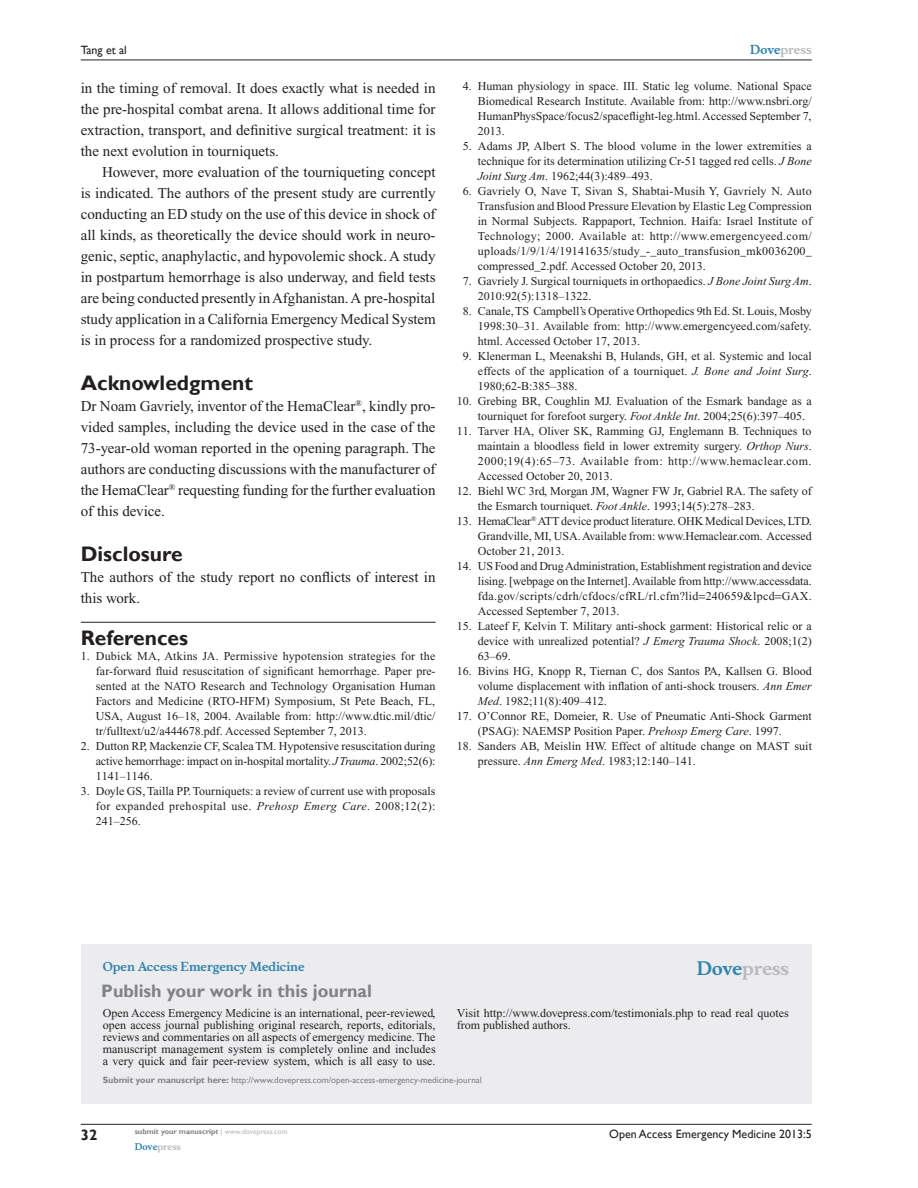
<style>
.page{position:relative;width:918px;height:1188px;background:#fff}
.page>*{position:absolute;margin:0;border:0;box-sizing:border-box;transform-origin:0 0}
.RefH{font:700 21px "Gill Sans";color:#231f20}
.PromBx-H1{font:700 18px "Gill Sans";color:#808285}
.PromBx-Brand{font:700 18px "Musee";color:#b8b9bc}
.Tx{font:15px/21px "Times New Roman";color:#231f20;text-align:justify}
.TxF{font:15px/21px "Times New Roman";color:#231f20;text-align:justify}
.t1{font:700 15px "Gill Sans";color:#231f20}
.RefNL2{font:12px/15px "Times New Roman";color:#231f20;text-align:justify}
.RefNL1{font:12px/15px "Times New Roman";color:#231f20;text-align:justify}
.PromBx-Tx{font:12px/12px "Times New Roman";color:#231f20;text-align:justify}
.t2{font:12px "Gill Sans";color:#231f20}
.PromBx-JrnlName{font:700 12px "Musee";color:#3485ae}
.t3{font:700 12px "Musee";color:#b8b9bc}
.PromBx-SubmitMssWebA{font:9px "Gill Sans";color:#808285}
.t4{font:700 9px "Musee";color:#b8b9bc}
.t5{font:700 7.5px "Gill Sans";color:#808285}
.s1{font-style:italic}
.s2{color:#3485ae}
.s3{font-weight:700}
.s4{font-weight:400;color:#b8b9bc}
</style>
<div class="page">
<div style="left:81px;top:944px;width:731px;height:159px;background:#ececee"></div>
<hr style="left:81px;top:1124px;width:731px;height:1px;background:#231f20">
<hr style="left:81px;top:60px;width:731px;height:1px;background:#231f20">
<hr style="left:81px;top:622px;width:355px;height:1px;background:#231f20">
<p class="t2" style="left:81px;top:43px;width:48px">Tang et al</p>
<p class="Tx" style="left:81px;top:77px;width:356px">in the timing of removal. It does exactly what is needed in the pre-hospital combat arena. It allows additional time for extraction, transport, and definitive surgical treatment: it is the next evolution in tourniquets.</p>
<p class="Tx" style="left:81px;top:161px;width:357px;text-indent:21px">However, more evaluation of the tourniqueting concept is indicated. The authors of the present study are currently conducting an ED study on the use of this device in shock of all kinds, as theoretically the device should work in neuro&shy;genic, septic, anaphylactic, and hypovolemic shock. A study in postpartum hemorrhage is also underway, and field tests are being conducted presently in Afghanistan. A pre-hospital study application in a California Emergency Medical System is in process for a randomized prospective study.</p>
<h1 class="RefH" style="left:81px;top:370px;width:174px">Acknowledgment</h1>
<p class="TxF" style="left:81px;top:395px;width:356px">Dr Noam Gavriely, inventor of the HemaClear<sup>®</sup>, kindly pro&shy;vided samples, including the device used in the case of the 73-year-old woman reported in the opening paragraph. The authors are conducting discussions with the manufacturer of the HemaClear<sup>®</sup> requesting funding for the further evaluation of this device.</p>
<h1 class="RefH" style="left:81px;top:542px;width:103px">Disclosure</h1>
<p class="TxF" style="left:81px;top:567px;width:356px">The authors of the study report no conflicts of interest in this work.</p>
<p class="RefH" style="left:81px;top:626px;width:109px">References</p>
<p class="RefNL1" style="left:96px;top:649px;width:341px;text-indent:-15px">1. Dubick MA, Atkins JA. Permissive hypotension strategies for the far-forward fluid resuscitation of significant hemorrhage. Paper pre&shy;sented at the NATO Research and Technology Organisation Human Factors and Medicine (RTO-HFM) Symposium, St Pete Beach, FL, USA, August 16–18, 2004. Available from: http://www.dtic.mil/dtic/ tr/fulltext/u2/a444678.pdf. Accessed September 7, 2013.</p>
<p class="RefNL1" style="left:96px;top:739px;width:341px;text-indent:-15px">2. Dutton RP, Mackenzie CF, Scalea TM. Hypotensive resuscitation during active hemorrhage: impact on in-hospital mortality. <span class="s1">J Trauma</span>. 2002;52(6):<br>1141–1146.</p>
<p class="RefNL1" style="left:96px;top:784px;width:341px;text-indent:-15px">3. Doyle GS, Tailla PP. Tourniquets: a review of current use with proposals for expanded prehospital use. <span class="s1">Prehosp Emerg Care</span>. 2008;12(2):<br>241–256.</p>
<p class="t3" style="left:750px;top:43px;width:63px"><span class="s2">Dove</span>press</p>
<p class="RefNL2" style="left:478px;top:79px;width:335px;text-indent:-15px">4. Human physiology in space. III. Static leg volume. National Space Biomedical Research Institute. Available from: http://www.nsbri.org/ HumanPhysSpace/focus2/spaceflight-leg.html. Accessed September 7, 2013.</p>
<p class="RefNL2" style="left:478px;top:139px;width:335px;text-indent:-15px">5. Adams JP, Albert S. The blood volume in the lower extremities a technique for its determination utilizing Cr-51 tagged red cells. <span class="s1">J Bone Joint Surg Am</span>. 1962;44(3):489–493.</p>
<p class="RefNL2" style="left:478px;top:184px;width:336px;text-indent:-15px">6. Gavriely O, Nave T, Sivan S, Shabtai-Musih Y, Gavriely N. Auto Transfusion and Blood Pressure Elevation by Elastic Leg Compression in Normal Subjects. Rappaport, Technion. Haifa: Israel Institute of Technology; 2000. Available at: http://www.emergencyeed.com/ uploads/1/9/1/4/19141635/study_-_auto_transfusion_mk0036200_ compressed_2.pdf. Accessed October 20, 2013.</p>
<p class="RefNL2" style="left:478px;top:274px;width:335px;text-indent:-15px">7. Gavriely J. Surgical tourniquets in orthopaedics. <span class="s1">J Bone Joint Surg Am</span>.<br>2010:92(5):1318–1322.</p>
<p class="RefNL2" style="left:478px;top:304px;width:335px;text-indent:-15px">8. Canale, TS Campbell’s Operative Orthopedics 9th Ed. St. Louis, Mosby 1998:30–31. Available from: http://www.emergencyeed.com/safety. html. Accessed October 17, 2013.</p>
<p class="RefNL2" style="left:478px;top:349px;width:335px;text-indent:-15px">9. Klenerman L, Meenakshi B, Hulands, GH, et al. Systemic and local effects of the application of a tourniquet. <span class="s1">J. Bone and Joint Surg</span>.<br>1980;62-B:385–388.</p>
<p class="RefNL2" style="left:478px;top:394px;width:335px;text-indent:-21px">10. Grebing BR, Coughlin MJ. Evaluation of the Esmark bandage as a tourniquet for forefoot surgery. <span class="s1">Foot Ankle Int</span>. 2004;25(6):397–405.</p>
<p class="RefNL2" style="left:478px;top:424px;width:335px;text-indent:-21px">11. Tarver HA, Oliver SK, Ramming GJ, Englemann B. Techniques to maintain a bloodless field in lower extremity surgery. <span class="s1">Orthop Nurs</span>.<br>2000;19(4):65–73. Available from: http://www.hemaclear.com.<br>Accessed October 20, 2013.</p>
<p class="RefNL2" style="left:478px;top:484px;width:335px;text-indent:-21px">12. Biehl WC 3rd, Morgan JM, Wagner FW Jr, Gabriel RA. The safety of the Esmarch tourniquet. <span class="s1">Foot Ankle</span>. 1993;14(5):278–283.</p>
<p class="RefNL2" style="left:478px;top:514px;width:335px;text-indent:-21px">13. HemaClear<sup>®</sup> ATT device product literature. OHK Medical Devices, LTD.<br>Grandville, MI, USA. Available from: www.Hemaclear.com. Accessed October 21, 2013.</p>
<p class="RefNL2" style="left:478px;top:559px;width:336px;text-indent:-21px">14. US Food and Drug Administration, Establishment registration and device lising. [webpage on the Internet]. Available from http://www.accessdata. fda.gov/scripts/cdrh/cfdocs/cfRL/rl.cfm?lid 240659&amp;lpcd GAX.<br>Accessed September 7, 2013.</p>
<p class="RefNL2" style="left:478px;top:619px;width:335px;text-indent:-21px">15. Lateef F, Kelvin T. Military anti-shock garment: Historical relic or a device with unrealized potential? <span class="s1">J Emerg Trauma Shock</span>. 2008;1(2)<br>63–69.</p>
<p class="RefNL2" style="left:478px;top:664px;width:335px;text-indent:-21px">16. Bivins HG, Knopp R, Tiernan C, dos Santos PA, Kallsen G. Blood volume displacement with inflation of anti-shock trousers. <span class="s1">Ann Emer Med</span>. 1982;11(8):409–412.</p>
<p class="RefNL2" style="left:478px;top:709px;width:335px;text-indent:-21px">17. O’Connor RE, Domeier, R. Use of Pneumatic Anti-Shock Garment (PSAG): NAEMSP Position Paper. <span class="s1">Prehosp Emerg Care</span>. 1997.</p>
<p class="RefNL2" style="left:478px;top:739px;width:336px;text-indent:-21px">18. Sanders AB, Meislin HW. Effect of altitude change on MAST suit pressure. <span class="s1">Ann Emerg Med</span>. 1983;12:140–141.</p>
<p class="PromBx-JrnlName" style="left:103px;top:959px;width:203px">Open Access Emergency Medicine</p>
<p class="PromBx-H1" style="left:101px;top:980px;width:272px">Publish your work in this journal</p>
<p class="PromBx-Brand" style="left:697px;top:958px;width:94px"><span class="s2">Dove</span>press</p>
<p class="PromBx-Tx" style="left:103px;top:1007px;width:334px">Open Access Emergency Medicine is an international, peer-reviewed, open access journal publishing original research, reports, editorials, reviews and commentaries on all aspects of emergency medicine. The manuscript management system is completely online and includes a very quick and fair peer-review system, which is all easy to use.</p>
<p class="PromBx-Tx" style="left:457px;top:1007px;width:333px">Visit http://www.dovepress.com/testimonials.php to read real quotes from published authors.</p>
<p class="PromBx-SubmitMssWebA" style="left:103px;top:1075px;width:380px"><span class="s3">Submit your manuscript here:</span> http://www.dovepress.com/open-access-emergency-medicine-journal</p>
<p class="t1" style="left:81px;top:1126px;width:18px">32</p>
<p class="t5" style="left:135px;top:1127px;width:154px">submit your manuscript <span class="s4">| www.dovepress.com</span></p>
<p class="t4" style="left:135px;top:1141px;width:48px"><span class="s2">Dove</span>press</p>
<p class="t2" style="left:609px;top:1127px;width:204px">Open Access Emergency Medicine 2013:5</p>
</div>
